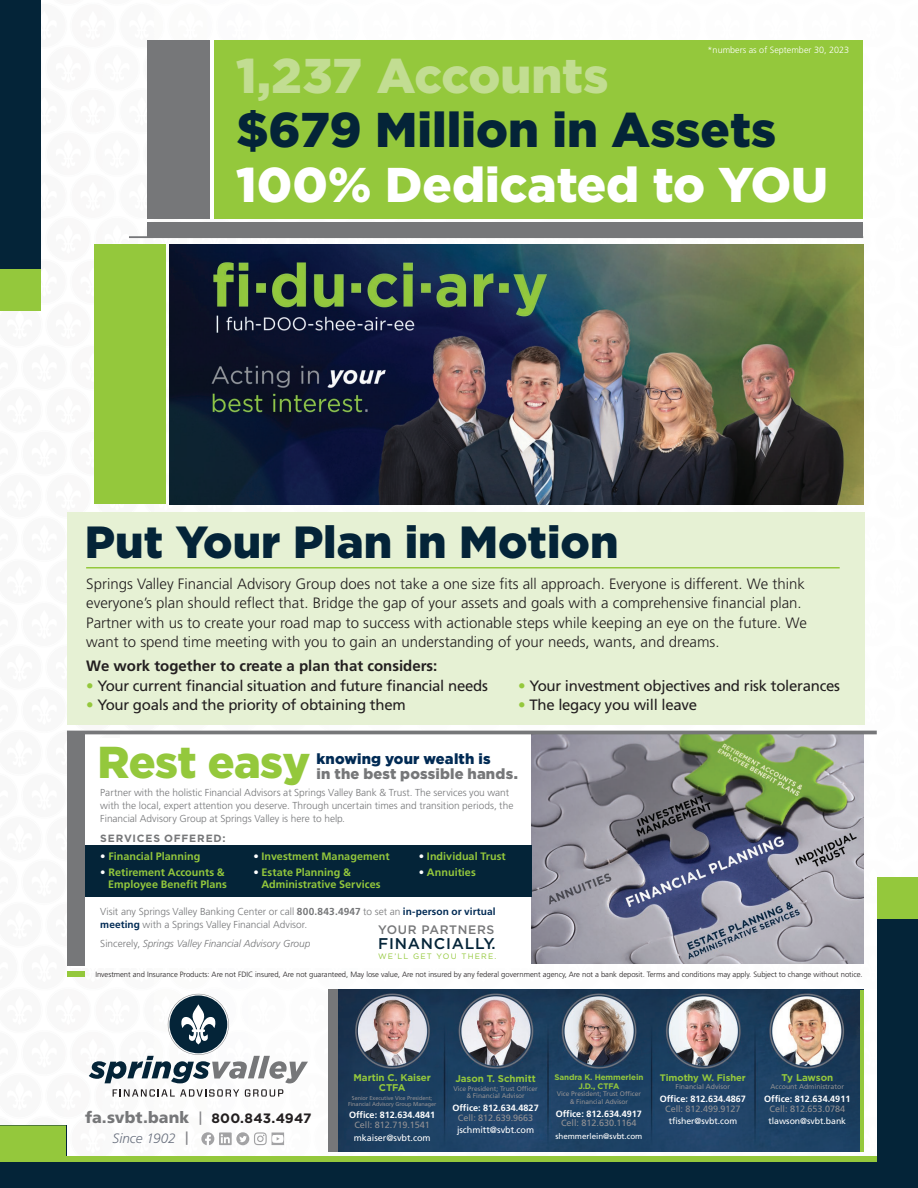
<style>
.page{position:relative;width:918px;height:1188px;background:#fff}
.page>*{position:absolute;margin:0;border:0;box-sizing:border-box;transform-origin:0 0}
.t1{font:900 48.75px "Gotham";color:#042438}
.t2{font:900 48.75px "Gotham";color:#fff}
.t3{font:900 48.75px "Gotham";color:#c2dd92}
.t4{font:900 45px "Gotham";color:#042438}
.t5{font:900 44.55px "Gotham";letter-spacing:-.015em;color:#94c83c}
.t6{font:900 16.05px "Frutiger";letter-spacing:.005em;color:#767779}
.t7{font:500 15.45px "Gotham";letter-spacing:.05em;color:#042438}
.t8{font:300 15px/19.5px "Frutiger";color:#231f20}
.t9{font:15px "Frutiger";letter-spacing:-.02em;color:#231f20}
.t10{font:700 15px "Frutiger";color:#231f20}
.t11{font:900 14.7px "Gotham";letter-spacing:.01em;color:#767779}
.t12{font:900 14.7px "Gotham";letter-spacing:.01em;color:#002a54}
.t13{font:italic 300 13.65px "Frutiger";color:#6a717f}
.t14{font:500 12.3px "Gotham";letter-spacing:.05em;color:#767779}
.t15{font:700 10.8px/11.7px "Frutiger";letter-spacing:.005em;color:#94c83c;text-align:right}
.t16{font:700 10.5px "Gotham";letter-spacing:.08em;color:#767779}
.t17{font:300 10.2px/13px "Frutiger";color:#767779}
.t18{font:italic 300 10.2px "Frutiger";letter-spacing:-.005em;color:#767779}
.t19{font:700 9.75px/9.8px "Gotham";letter-spacing:-.005em;color:#94c83c;text-align:center}
.t20{font:700 9.45px "Gotham";letter-spacing:-.01em;color:#94c83c}
.t21{font:700 9.15px "Frutiger";color:#fff}
.t22{font:9.15px "Frutiger";letter-spacing:-.005em;color:#919093}
.t23{font:9.15px "Frutiger";letter-spacing:-.005em;color:#fff}
.t24{font:300 9px "Frutiger";color:#fff}
.t25{font:8.7px "Frutiger";letter-spacing:-.005em;color:#fff}
.t26{font:700 8.1px/8.4px "Gotham";letter-spacing:-.01em;color:#94c83c;text-align:center}
.t27{font:8.1px "Frutiger";letter-spacing:-.005em;color:#fff}
.t28{font:7.8px "Gotham";letter-spacing:.15em;color:#94c83c}
.t29{font:300 7.65px "Frutiger";letter-spacing:-.005em;color:#231f20}
.t30{font:7.05px "Frutiger";letter-spacing:-.005em;color:#919093}
.t31{font:6.6px/7.6px "Frutiger";letter-spacing:-.005em;color:#919093;text-align:center}
.t32{font:5.55px/6.3px "Frutiger";letter-spacing:-.01em;color:#919093;text-align:center}
.s1{color:#94c83c}
.s2{color:#fff}
.s3{font-weight:700}
.s4{font-weight:700;color:#002a54}
.s5{font-style:normal}
.s6{font-size:15.3px}
.s7{font-family:"Gotham";font-weight:500;font-size:14.4px;color:#858589}
.s8{font-family:"Gotham";font-weight:700;font-size:13.65px;color:#231f20}
.s9{font-family:"Gotham";font-weight:500;font-style:normal;font-size:14.4px;color:#858589}
</style>
<div class="page">
<img style="left:40px;top:0;width:878px;height:1156px">
<div style="left:71px;top:738px;width:463px;height:230px;background:#fff"></div>
<div style="left:0;top:258px;width:40px;height:53px;background:#94c83c"></div>
<div style="left:0;top:0;width:40px;height:269px;background:#042438"></div>
<div style="left:0;top:1125px;width:66px;height:57px;background:#94c83c"></div>
<div style="left:0;top:1156px;width:918px;height:32px;background:#94c83c"></div>
<div style="left:0;top:1162px;width:918px;height:26px;background:#042438"></div>
<div style="left:878px;top:878px;width:40px;height:52px;background:#94c83c"></div>
<div style="left:878px;top:920px;width:40px;height:268px;background:#042438"></div>
<img style="left:121px;top:734px;width:743px;height:230px">
<div style="left:490px;top:734px;width:41px;height:230px;background:#fff"></div>
<div style="left:76px;top:845px;width:455px;height:52px;background:#042438"></div>
<div style="left:67px;top:734px;width:18px;height:231px;background:#767779"></div>
<hr style="left:67px;top:731px;width:810px;height:3px;background:#767779">
<div style="left:67px;top:971px;width:18px;height:6px;background:#94c83c"></div>
<div style="left:68px;top:512px;width:797px;height:213px;background:#e6f1d4"></div>
<hr style="left:86px;top:567px;width:754px;height:1px;background:#94c83c">
<div style="left:148px;top:222px;width:715px;height:14px;background:#767779"></div>
<hr style="left:129px;top:236px;width:734px;height:2px;background:#767779">
<div style="left:148px;top:40px;width:715px;height:179px;background:#94c83c"></div>
<div style="left:151px;top:40px;width:62px;height:179px;background:#fff"></div>
<div style="left:148px;top:40px;width:62px;height:179px;background:#767779"></div>
<img style="left:170px;top:245px;width:694px;height:259px">
<div style="left:95px;top:245px;width:71px;height:259px;background:#94c83c"></div>
<img style="left:338px;top:990px;width:522px;height:162px">
<div style="left:328px;top:990px;width:10px;height:162px;background:#767779"></div>
<hr style="left:860px;top:990px;width:4px;height:162px;background:#94c83c">
<svg style="left:89px;top:994px;width:219px;height:89px"></svg>
<svg style="left:113px;top:1089px;width:126px;height:8px"></svg>
<svg style="left:245px;top:1089px;width:38px;height:8px"></svg>
<svg style="left:219px;top:1132px;width:13px;height:13px"></svg>
<svg style="left:221px;top:1134px;width:9px;height:9px"></svg>
<svg style="left:254px;top:1132px;width:30px;height:13px"></svg>
<svg style="left:201px;top:1132px;width:13px;height:13px"></svg>
<div style="left:236px;top:1132px;width:13px;height:13px;background:#a3a3a5;border-radius:50%"></div>
<svg style="left:239px;top:1136px;width:8px;height:6px"></svg>
<p class="t24" style="left:708px;top:45px;width:143px">*numbers as of September 30, 2023</p>
<h1 class="t3" style="left:236px;top:42px;width:374px">1,237 Accounts</h1>
<h1 class="t1" style="left:236px;top:97px;width:542px">$679 Million in Assets</h1>
<h1 class="t2" style="left:236px;top:151px;width:594px">100% Dedicated to YOU</h1>
<h2 class="t4" style="left:85px;top:511px;width:535px">Put Your Plan in Motion</h2>
<p class="t8" style="left:86px;top:574px;width:722px">Springs Valley Financial Advisory Group does not take a one size fits all approach. Everyone is different. We think everyone’s plan should reflect that. Bridge the gap of your assets and goals with a comprehensive financial plan.<br>Partner with us to create your road map to success with actionable steps while keeping an eye on the future. We want to spend time meeting with you to gain an understanding of your needs, wants, and dreams.</p>
<p class="t10" style="left:86px;top:657px;width:353px">We work together to create a plan that considers:</p>
<p class="t9" style="left:86px;top:677px;width:403px"><span class="s1">•</span> Your current financial situation and future financial needs</p>
<p class="t9" style="left:518px;top:677px;width:323px"><span class="s1">•</span> Your investment objectives and risk tolerances</p>
<p class="t9" style="left:86px;top:696px;width:321px"><span class="s1">•</span> Your goals and the priority of obtaining them</p>
<p class="t9" style="left:518px;top:696px;width:180px"><span class="s1">•</span> The legacy you will leave</p>
<h3 class="t5" style="left:98px;top:731px;width:214px">Rest easy</h3>
<p class="t17" style="left:100px;top:786px;width:415px">Partner with the holistic Financial Advisors at Springs Valley Bank &amp; Trust. The services you want with the local, expert attention you deserve. Through uncertain times and transition periods, the<br>Financial Advisory Group at Springs Valley is here to help.</p>
<p class="t16" style="left:100px;top:831px;width:127px">SERVICES OFFERED:</p>
<p class="t15" style="left:100px;top:850px;width:102px"><span class="s2">•</span> Financial Planning</p>
<p class="t15" style="left:100px;top:866px;width:128px"><span class="s2">•</span> Retirement Accounts &amp;<br>Employee Benefit Plans</p>
<p class="t17" style="left:100px;top:905px;width:397px">Visit any Springs Valley Banking Center or call <span class="s3">800.843.4947</span> to set an <span class="s4">in-person or virtual meeting</span> with a Springs Valley Financial Advisor.</p>
<p class="t18" style="left:100px;top:937px;width:212px"><span class="s5">Sincerely,</span> Springs Valley Financial Advisory Group</p>
<p class="t12" style="left:317px;top:749px;width:175px">knowing your wealth is</p>
<p class="t11" style="left:317px;top:764px;width:203px">in the best possible hands.</p>
<p class="t15" style="left:419px;top:850px;width:88px"><span class="s2">•</span> Individual Trust</p>
<p class="t15" style="left:419px;top:866px;width:59px"><span class="s2">•</span> Annuities</p>
<p class="t15" style="left:253px;top:850px;width:138px"><span class="s2">•</span> Investment Management</p>
<p class="t15" style="left:261px;top:866px;width:121px;text-align:left;text-indent:-8px"><span class="s2">•</span> Estate Planning &amp;<br>Administrative Services</p>
<p class="t14" style="left:378px;top:922px;width:118px">YOUR PARTNERS</p>
<p class="t7" style="left:378px;top:934px;width:119px">FINANCIALLY<span class="s6">.</span></p>
<p class="t28" style="left:378px;top:951px;width:120px">WE’LL GET YOU THERE.</p>
<p class="t29" style="left:95px;top:970px;width:769px">Investment and Insurance Products: Are not FDIC insured, Are not guaranteed, May lose value, Are not insured by any federal government agency, Are not a bank deposit. Terms and conditions may apply. Subject to change without notice.</p>
<p class="t6" style="left:85px;top:1108px;width:228px">fa.svbt.bank <span class="s7">|</span> <span class="s8">800.843.4947</span></p>
<p class="t13" style="left:113px;top:1131px;width:78px">Since 1902 <span class="s9">|</span></p>
<p class="t19" style="left:354px;top:1073px;width:79px">Martin C. Kaiser<br>CTFA</p>
<p class="t32" style="left:348px;top:1095px;width:90px">Senior Executive Vice President;<br>Financial Advisory Group Manager</p>
<p class="t21" style="left:349px;top:1110px;width:88px">Office: 812.634.4841</p>
<p class="t22" style="left:354px;top:1120px;width:77px">Cell: 812.719.1541</p>
<p class="t23" style="left:354px;top:1132px;width:78px">mkaiser@svbt.com</p>
<p class="t19" style="left:455px;top:1074px;width:82px">Jason T. Schmitt</p>
<p class="t31" style="left:453px;top:1085px;width:86px">Vice President; Trust Officer &amp; Financial Advisor</p>
<p class="t21" style="left:453px;top:1102px;width:88px">Office: 812.634.4827</p>
<p class="t22" style="left:458px;top:1112px;width:77px">Cell: 812.639.9663</p>
<p class="t23" style="left:457px;top:1125px;width:79px">jschmitt@svbt.com</p>
<p class="t26" style="left:554px;top:1073px;width:91px">Sandra K. Hemmerlein<br>J.D., CTFA</p>
<p class="t31" style="left:557px;top:1090px;width:86px">Vice President; Trust Officer &amp; Financial Advisor</p>
<p class="t21" style="left:556px;top:1108px;width:88px">Office: 812.634.4917</p>
<p class="t22" style="left:561px;top:1118px;width:77px">Cell: 812.630.1164</p>
<p class="t27" style="left:555px;top:1131px;width:88px">shemmerlein@svbt.com</p>
<p class="t20" style="left:660px;top:1071px;width:88px">Timothy W. Fisher</p>
<p class="t30" style="left:676px;top:1083px;width:56px">Financial Advisor</p>
<p class="t21" style="left:660px;top:1093px;width:88px">Office: 812.634.4867</p>
<p class="t22" style="left:665px;top:1103px;width:77px">Cell: 812.499.9127</p>
<p class="t25" style="left:669px;top:1116px;width:70px">tfisher@svbt.com</p>
<p class="t19" style="left:781px;top:1073px;width:53px">Ty Lawson</p>
<p class="t30" style="left:771px;top:1083px;width:75px">Account Administrator</p>
<p class="t21" style="left:764px;top:1093px;width:88px">Office: 812.634.4911</p>
<p class="t22" style="left:770px;top:1103px;width:77px">Cell: 812.653.0784</p>
<p class="t25" style="left:769px;top:1116px;width:79px">tlawson@svbt.bank</p>
</div>
